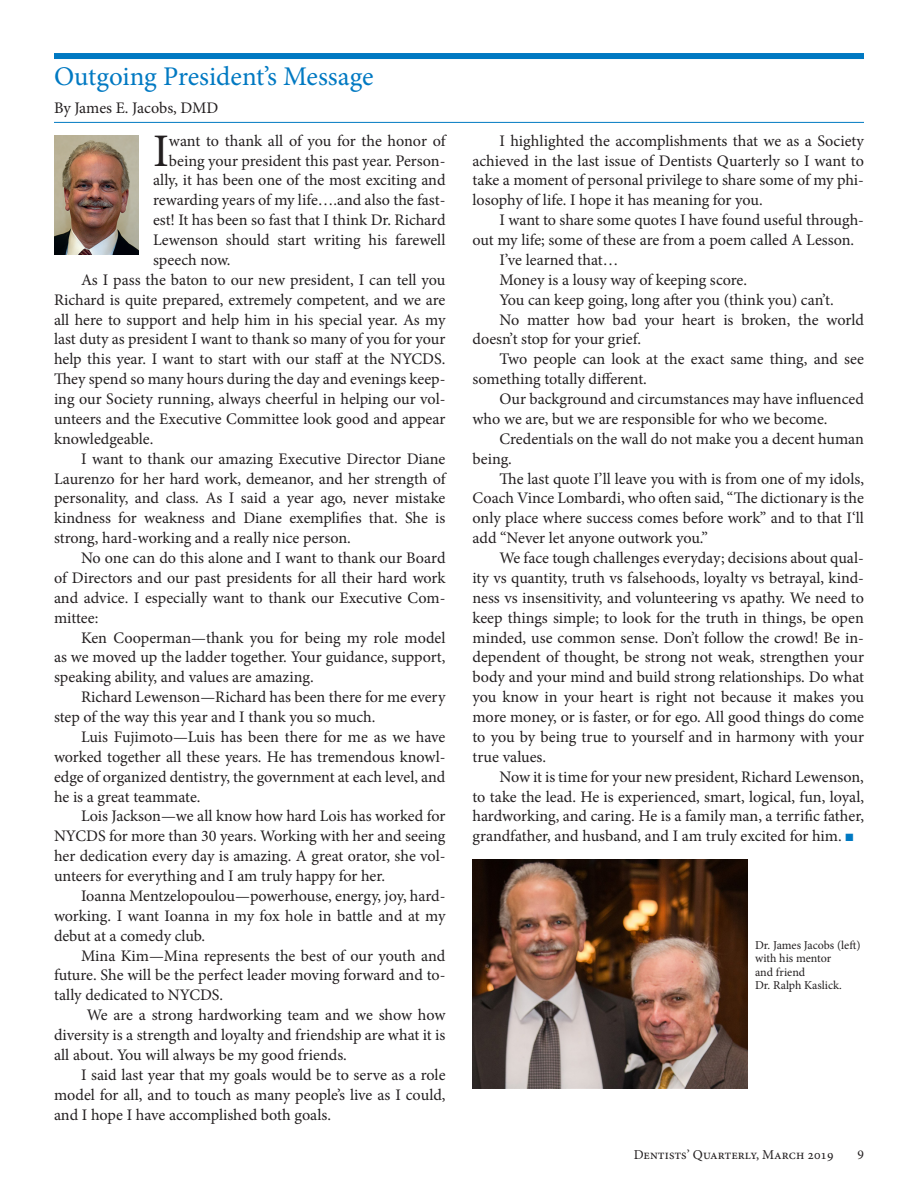
<style>
.page{position:relative;width:918px;height:1188px;background:#fff}
.page>*{position:absolute;margin:0;border:0;box-sizing:border-box;transform-origin:0 0}
.Body_Text{font:46.65px "Minion Pro";color:#231f20}
.Body_Text-2{font:27px "Minion Pro";letter-spacing:-.005em;color:#0079c2}
.Body_Text-3{font:16.2px/19.8px "Minion Pro";color:#231f20;text-align:justify}
.t1{font:13.5px "Minion Pro";color:#231f20}
.t2{font:12px/13.5px "Minion Pro";color:#231f20}
.s1{color:#0079c2}
</style>
<div class="page">
<img style="left:54px;top:135px;width:84px;height:120px">
<div style="left:54px;top:53px;width:810px;height:6px;background:#0079c2"></div>
<hr style="left:54px;top:122px;width:810px;height:1px;background:#0079c2">
<img style="left:472px;top:860px;width:276px;height:228px">
<p class="Body_Text-2" style="left:54px;top:58px;width:321px">Outgoing President’s Message</p>
<p class="Body_Text-3" style="left:54px;top:98px;width:166px">By James E. Jacobs, DMD</p>
<p class="Body_Text" style="left:153px;top:119px;width:17px">I</p>
<p class="Body_Text-3" style="left:169px;top:131px;width:278px">want to thank all of you for the honor of</p>
<p class="Body_Text-3" style="left:169px;top:151px;width:278px">being your president this past year. Person-</p>
<p class="Body_Text-3" style="left:153px;top:171px;width:294px">ally, it has been one of the most exciting and</p>
<p class="Body_Text-3" style="left:153px;top:190px;width:294px">rewarding years of my life….and also the fast-</p>
<p class="Body_Text-3" style="left:153px;top:210px;width:294px">est! It has been so fast that I think Dr. Richard</p>
<p class="Body_Text-3" style="left:153px;top:230px;width:294px">Lewenson should start writing his farewell</p>
<p class="Body_Text-3" style="left:153px;top:250px;width:79px">speech now.</p>
<p class="Body_Text-3" style="left:54px;top:270px;width:393px;text-indent:27px">As I pass the baton to our new president, I can tell you Richard is quite prepared, extremely competent, and we are all here to support and help him in his special year. As my last duty as president I want to thank so many of you for your help this year. I want to start with our staff at the NYCDS.<br>They spend so many hours during the day and evenings keep&shy;ing our Society running, always cheerful in helping our vol&shy;unteers and the Executive Committee look good and appear knowledgeable.</p>
<p class="Body_Text-3" style="left:54px;top:449px;width:393px;text-indent:27px">I want to thank our amazing Executive Director Diane Laurenzo for her hard work, demeanor, and her strength of personality, and class. As I said a year ago, never mistake kindness for weakness and Diane exemplifies that. She is strong, hard-working and a really nice person.</p>
<p class="Body_Text-3" style="left:54px;top:548px;width:393px;text-indent:27px">No one can do this alone and I want to thank our Board of Directors and our past presidents for all their hard work and advice. I especially want to thank our Executive Com&shy;mittee:</p>
<p class="Body_Text-3" style="left:54px;top:628px;width:393px;text-indent:27px">Ken Cooperman—thank you for being my role model as we moved up the ladder together. Your guidance, support, speaking ability, and values are amazing.</p>
<p class="Body_Text-3" style="left:54px;top:687px;width:393px;text-indent:27px">Richard Lewenson—Richard has been there for me every step of the way this year and I thank you so much.</p>
<p class="Body_Text-3" style="left:54px;top:727px;width:393px;text-indent:27px">Luis Fujimoto—Luis has been there for me as we have worked together all these years. He has tremendous knowl&shy;edge of organized dentistry, the government at each level, and he is a great teammate.</p>
<p class="Body_Text-3" style="left:54px;top:807px;width:393px;text-indent:27px">Lois Jackson—we all know how hard Lois has worked for NYCDS for more than 30 years. Working with her and seeing her dedication every day is amazing. A great orator, she vol&shy;unteers for everything and I am truly happy for her.</p>
<p class="Body_Text-3" style="left:54px;top:886px;width:393px;text-indent:27px">Ioanna Mentzelopoulou—powerhouse, energy, joy, hard&shy;working. I want Ioanna in my fox hole in battle and at my debut at a comedy club.</p>
<p class="Body_Text-3" style="left:54px;top:946px;width:393px;text-indent:27px">Mina Kim—Mina represents the best of our youth and future. She will be the perfect leader moving forward and to&shy;tally dedicated to NYCDS.</p>
<p class="Body_Text-3" style="left:54px;top:1005px;width:393px;text-indent:33px">We are a strong hardworking team and we show how diversity is a strength and loyalty and friendship are what it is all about. You will always be my good friends.</p>
<p class="Body_Text-3" style="left:54px;top:1065px;width:393px;text-indent:27px">I said last year that my goals would be to serve as a role model for all, and to touch as many people’s live as I could, and I hope I have accomplished both goals.</p>
<p class="Body_Text-3" style="left:472px;top:131px;width:393px;text-indent:27px">I highlighted the accomplishments that we as a Society achieved in the last issue of Dentists Quarterly so I want to take a moment of personal privilege to share some of my phi&shy;losophy of life. I hope it has meaning for you.</p>
<p class="Body_Text-3" style="left:472px;top:210px;width:393px;text-indent:27px">I want to share some quotes I have found useful through&shy;out my life; some of these are from a poem called A Lesson.</p>
<p class="Body_Text-3" style="left:500px;top:250px;width:121px">I’ve learned that…</p>
<p class="Body_Text-3" style="left:500px;top:270px;width:249px">Money is a lousy way of keeping score.</p>
<p class="Body_Text-3" style="left:500px;top:290px;width:336px">You can keep going, long after you (think you) can’t.</p>
<p class="Body_Text-3" style="left:472px;top:310px;width:393px;text-indent:27px">No matter how bad your heart is broken, the world doesn’t stop for your grief.</p>
<p class="Body_Text-3" style="left:472px;top:349px;width:393px;text-indent:27px">Two people can look at the exact same thing, and see something totally different.</p>
<p class="Body_Text-3" style="left:472px;top:389px;width:393px;text-indent:27px">Our background and circumstances may have influenced who we are, but we are responsible for who we become.</p>
<p class="Body_Text-3" style="left:472px;top:429px;width:393px;text-indent:27px">Credentials on the wall do not make you a decent human being.</p>
<p class="Body_Text-3" style="left:472px;top:469px;width:393px;text-indent:27px">The last quote I’ll leave you with is from one of my idols, Coach Vince Lombardi, who often said, “The dictionary is the only place where success comes before work” and to that I‘ll add “Never let anyone outwork you.”</p>
<p class="Body_Text-3" style="left:472px;top:548px;width:393px;text-indent:27px">We face tough challenges everyday; decisions about qual&shy;ity vs quantity, truth vs falsehoods, loyalty vs betrayal, kind&shy;ness vs insensitivity, and volunteering vs apathy. We need to keep things simple; to look for the truth in things, be open minded, use common sense. Don’t follow the crowd! Be in&shy;dependent of thought, be strong not weak, strengthen your body and your mind and build strong relationships. Do what you know in your heart is right not because it makes you more money, or is faster, or for ego. All good things do come to you by being true to yourself and in harmony with your true values.</p>
<p class="Body_Text-3" style="left:472px;top:767px;width:393px;text-indent:27px">Now it is time for your new president, Richard Lewenson, to take the lead. He is experienced, smart, logical, fun, loyal, hardworking, and caring. He is a family man, a terrific father, grandfather, and husband, and I am truly excited for him. <span class="s1">■</span></p>
<p class="t2" style="left:755px;top:938px;width:107px">Dr. James Jacobs (left) with his mentor<br>and friend<br>Dr. Ralph Kaslick.</p>
<p class="t1" style="left:634px;top:1145px;width:202px">Dentists’ Quarterly, March 2019</p>
<p class="t1" style="left:858px;top:1145px;width:8px">9</p>
</div>
